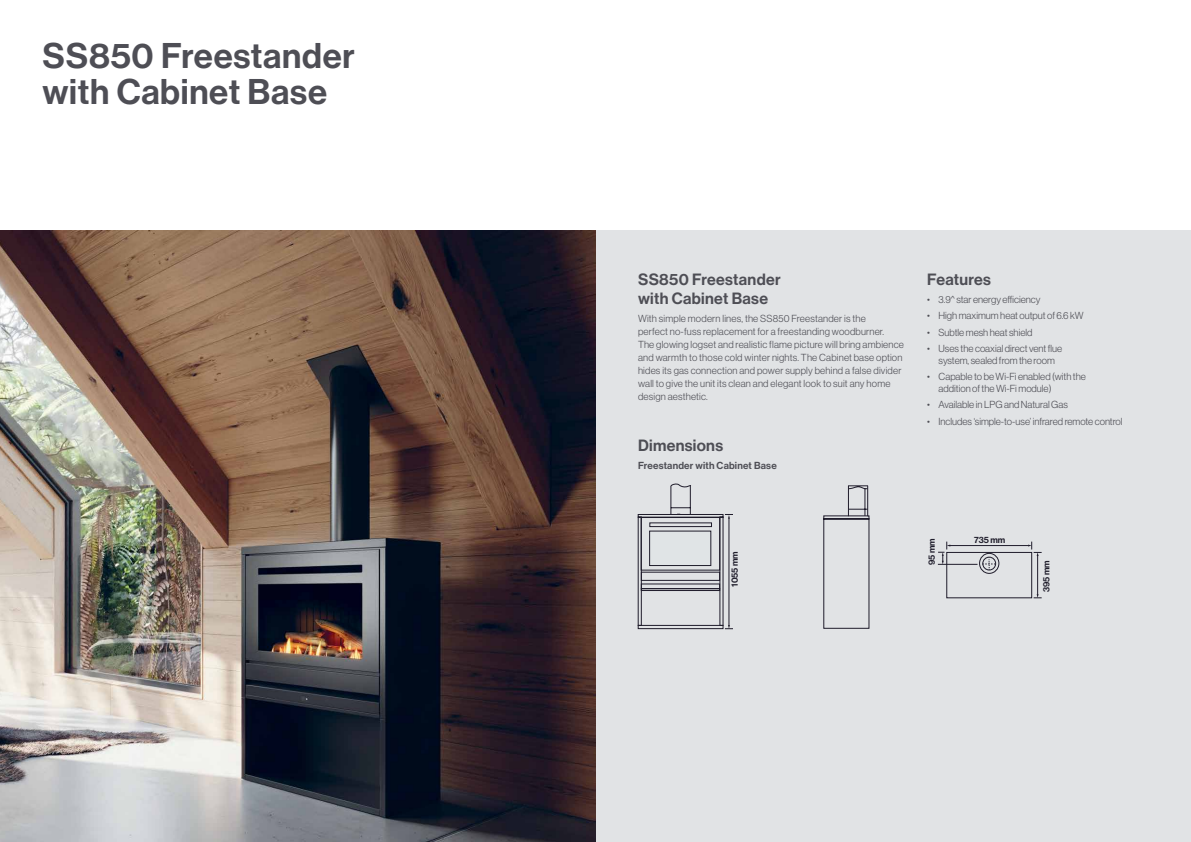
<style>
.page{position:relative;width:1191px;height:842px;background:#fff}
.page>*{position:absolute;margin:0;border:0;box-sizing:border-box;transform-origin:0 0}
.t1{font:35px/36px "N Haas Grotesk DS Pro 65 Md";letter-spacing:.02em;color:#4e4e55}
.t2{font:16px/18px "N Haas Grotesk DS Pro 65 Md";letter-spacing:.02em;color:#4e4e55}
.t3{font:10px/13px "N Haas Grotesk DS Pro 45 Lt";letter-spacing:.015em;color:#4e4e55}
.t4{font:10px "N Haas Grotesk DS Pro 65 Md";letter-spacing:.02em;color:#4e4e55}
.t5{font:8.9px "N Haas Grotesk DS Pro 65 Md";color:#1f1d2b}
</style>
<div class="page">
<img style="left:0;top:231px;width:587px;height:611px">
<div style="left:587px;top:231px;width:604px;height:611px;background:#e1e3e5"></div>
<img style="left:587px;top:231px;width:8px;height:611px">
<div style="left:946px;top:552px;width:86px;height:46px;border:1px solid #1f1c2b"></div>
<hr style="left:949px;top:545px;width:79px;height:1px;background:#1f1c2b">
<hr style="left:1037px;top:555px;width:1px;height:40px;background:#1f1c2b">
<svg style="left:1028px;top:542px;width:13px;height:14px"></svg>
<svg style="left:1033px;top:594px;width:8px;height:5px"></svg>
<svg style="left:638px;top:484px;width:95px;height:145px"></svg>
<div style="left:638px;top:625px;width:85px;height:4px;border:1px solid #1f1c2b"></div>
<svg style="left:823px;top:485px;width:46px;height:144px"></svg>
<svg style="left:979px;top:553px;width:20px;height:21px"></svg>
<hr style="left:938px;top:564px;width:39px;height:1px;background:#1f1c2b">
<svg style="left:938px;top:542px;width:12px;height:22px"></svg>
<svg style="left:574px;top:841px;width:15px;height:1px"></svg>
<h1 class="t1" style="left:43px;top:38px;width:314px">SS850 Freestander with Cabinet Base</h1>
<h2 class="t2" style="left:638px;top:271px;width:144px">SS850 Freestander with Cabinet Base</h2>
<p class="t3" style="left:638px;top:312px;width:267px">With simple modern lines, the SS850 Freestander is the<br>perfect no-fuss replacement for a freestanding woodburner.<br>The glowing logset and realistic flame picture will bring ambience and warmth to those cold winter nights. The Cabinet base option hides its gas connection and power supply behind a false divider wall to give the unit its clean and elegant look to suit any home design aesthetic.</p>
<h2 class="t2" style="left:638px;top:437px;width:87px">Dimensions</h2>
<p class="t4" style="left:638px;top:460px;width:140px">Freestander with Cabinet Base</p>
<h2 class="t2" style="left:927px;top:271px;width:65px">Features</h2>
<p class="t3" style="left:927px;top:293px;width:115px">• 3.9^ star energy efficiency</p>
<p class="t3" style="left:927px;top:309px;width:158px">• High maximum heat output of 6.6 kW</p>
<p class="t3" style="left:927px;top:326px;width:107px">• Subtle mesh heat shield</p>
<p class="t3" style="left:927px;top:342px;width:136px;line-height:12px;text-align:center">• Uses the coaxial direct vent flue system, sealed from the room</p>
<p class="t3" style="left:938px;top:371px;width:149px;line-height:12px;text-indent:-11px">• Capable to be Wi-Fi enabled (with the addition of the Wi-Fi module)</p>
<p class="t3" style="left:927px;top:398px;width:142px">• Available in LPG and Natural Gas</p>
<p class="t3" style="left:927px;top:415px;width:197px">• Includes ‘simple-to-use’ infrared remote control</p>
<p class="t5" style="left:729px;top:587px;width:37px;rotate:-90deg">1055 mm</p>
<p class="t5" style="left:926px;top:565px;width:28px;rotate:-90deg">95 mm</p>
<p class="t5" style="left:974px;top:535px;width:33px">735 mm</p>
<p class="t5" style="left:1041px;top:592px;width:33px;rotate:-90deg">395 mm</p>
</div>
